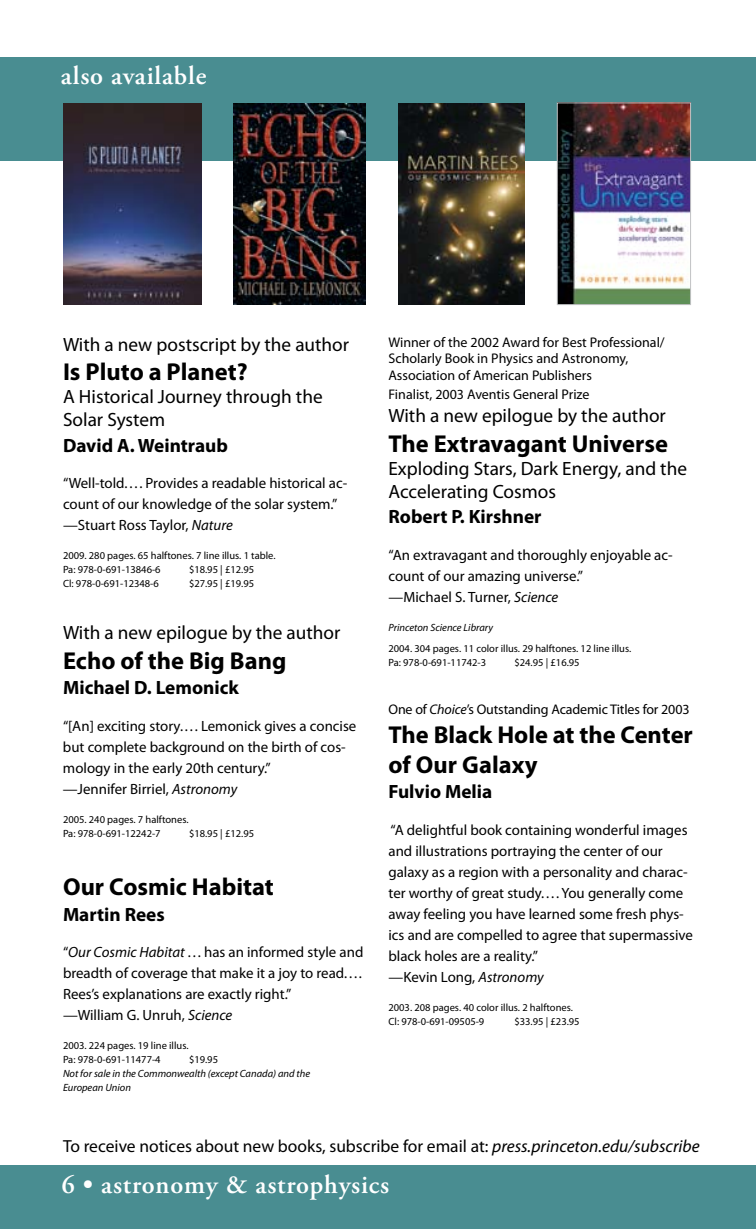
<style>
.page{position:relative;width:756px;height:1229px;background:#fff}
.page>*{position:absolute;margin:0;border:0;box-sizing:border-box;transform-origin:0 0}
.t1{font:600 26.25px "Adobe Garamond Pro";letter-spacing:.03em;color:#fff}
.t2{font:700 24.5px/29.4px "Myriad Pro";color:#000}
.t3{font:19.25px/23.1px "Myriad Pro";color:#000}
.t4{font:700 19.25px "Myriad Pro";color:#000}
.t5{font:17.5px "Myriad Pro";color:#000}
.t6{font:14.88px/21px "Myriad Pro";color:#000}
.t7{font:14px/16.6px "Myriad Pro";color:#000}
.t8{font:10.5px/14px "Myriad Pro";color:#000}
.t9{font:italic 10.5px/14px "Myriad Pro";color:#000}
.s1{font-style:italic}
</style>
<div class="page">
<div style="left:0;top:57px;width:756px;height:104px;background:#498d91"></div>
<div style="left:0;top:1166px;width:756px;height:62px;background:#498d91"></div>
<img style="left:399px;top:103px;width:126px;height:202px">
<img style="left:559px;top:104px;width:130px;height:199px">
<div style="left:557px;top:102px;width:134px;height:203px;border:1px solid #c1c2c4"></div>
<img style="left:63px;top:103px;width:138px;height:202px">
<img style="left:234px;top:103px;width:131px;height:202px">
<h1 class="t1" style="left:61px;top:61px;width:147px">also available</h1>
<p class="t3" style="left:63px;top:333px;width:288px">With a new postscript by the author</p>
<h2 class="t2" style="left:63px;top:357px;width:186px">Is Pluto a Planet?</h2>
<p class="t3" style="left:63px;top:385px;width:261px">A Historical Journey through the<br>Solar System</p>
<p class="t4" style="left:63px;top:434px;width:166px">David A. Weintraub</p>
<p class="t6" style="left:63px;top:473px;width:286px">“Well-told. . . . Provides a readable historical ac&shy;count of our knowledge of the solar system.” —Stuart Ross Taylor, <span class="s1">Nature</span></p>
<p class="t8" style="left:63px;top:549px;width:214px">2009. 280 pages. 65 halftones. 7 line illus. 1 table.<br>Pa: 978-0-691-13846-6</p>
<p class="t8" style="left:189px;top:563px;width:67px">$18.95 | £12.95</p>
<p class="t8" style="left:63px;top:577px;width:97px">Cl: 978-0-691-12348-6</p>
<p class="t8" style="left:189px;top:577px;width:67px">$27.95 | £19.95</p>
<p class="t3" style="left:63px;top:621px;width:279px">With a new epilogue by the author</p>
<h2 class="t2" style="left:63px;top:646px;width:225px">Echo of the Big Bang</h2>
<p class="t4" style="left:63px;top:677px;width:177px">Michael D. Lemonick</p>
<p class="t6" style="left:63px;top:715px;width:295px">“[An] exciting story. . . . Lemonick gives a concise but complete background on the birth of cos&shy;mology in the early 20th century.”<br>—Jennifer Birriel, <span class="s1">Astronomy</span></p>
<p class="t8" style="left:63px;top:812px;width:127px">2005. 240 pages. 7 halftones.<br>Pa: 978-0-691-12242-7</p>
<p class="t8" style="left:189px;top:826px;width:67px">$18.95 | £12.95</p>
<h2 class="t2" style="left:63px;top:872px;width:212px">Our Cosmic Habitat</h2>
<p class="t4" style="left:63px;top:903px;width:103px">Martin Rees</p>
<p class="t6" style="left:63px;top:941px;width:302px">“<span class="s1">Our Cosmic Habitat</span> . . . has an informed style and breadth of coverage that make it a joy to read. . . .<br>Rees’s explanations are exactly right.”<br>—William G. Unruh, <span class="s1">Science</span></p>
<p class="t8" style="left:63px;top:1038px;width:127px">2003. 224 pages. 19 line illus.<br>Pa: 978-0-691-11477-4</p>
<p class="t8" style="left:189px;top:1052px;width:31px">$19.95</p>
<p class="t9" style="left:63px;top:1066px;width:249px">Not for sale in the Commonwealth (except Canada) and the<br>European Union</p>
<p class="t7" style="left:388px;top:334px;width:278px">Winner of the 2002 Award for Best Professional/<br>Scholarly Book in Physics and Astronomy,<br>Association of American Publishers</p>
<p class="t7" style="left:388px;top:386px;width:203px">Finalist, 2003 Aventis General Prize</p>
<p class="t3" style="left:388px;top:404px;width:279px">With a new epilogue by the author</p>
<h2 class="t2" style="left:388px;top:429px;width:281px">The Extravagant Universe</h2>
<p class="t3" style="left:388px;top:457px;width:300px">Exploding Stars, Dark Energy, and the<br>Accelerating Cosmos</p>
<p class="t4" style="left:388px;top:506px;width:154px">Robert P. Kirshner</p>
<p class="t6" style="left:388px;top:544px;width:286px">“An extravagant and thoroughly enjoyable ac&shy;count of our amazing universe.”<br>—Michael S. Turner, <span class="s1">Science</span></p>
<p class="t9" style="left:388px;top:620px;width:106px">Princeton Science Library</p>
<p class="t8" style="left:388px;top:642px;width:244px">2004. 304 pages. 11 color illus. 29 halftones. 12 line illus.<br>Pa: 978-0-691-11742-3</p>
<p class="t8" style="left:514px;top:656px;width:67px">$24.95 | £16.95</p>
<p class="t7" style="left:388px;top:701px;width:303px">One of <span class="s1">Choice</span>’s Outstanding Academic Titles for 2003</p>
<h2 class="t2" style="left:388px;top:720px;width:306px">The Black Hole at the Center of Our Galaxy</h2>
<p class="t4" style="left:388px;top:781px;width:105px">Fulvio Melia</p>
<p class="t6" style="left:388px;top:819px;width:306px">“A delightful book containing wonderful images and illustrations portraying the center of our galaxy as a region with a personality and charac&shy;ter worthy of great study. . . . You generally come away feeling you have learned some fresh phys&shy;ics and are compelled to agree that supermassive black holes are a reality.”<br>—Kevin Long, <span class="s1">Astronomy</span></p>
<p class="t8" style="left:388px;top:1000px;width:186px">2003. 208 pages. 40 color illus. 2 halftones.<br>Cl: 978-0-691-09505-9</p>
<p class="t8" style="left:514px;top:1014px;width:67px">$33.95 | £23.95</p>
<p class="t5" style="left:63px;top:1136px;width:638px">To receive notices about new books, subscribe for email at: <span class="s1">press.princeton.edu/subscribe</span></p>
<h1 class="t1" style="left:61px;top:1169px;width:329px">6 • astronomy &amp; astrophysics</h1>
</div>
